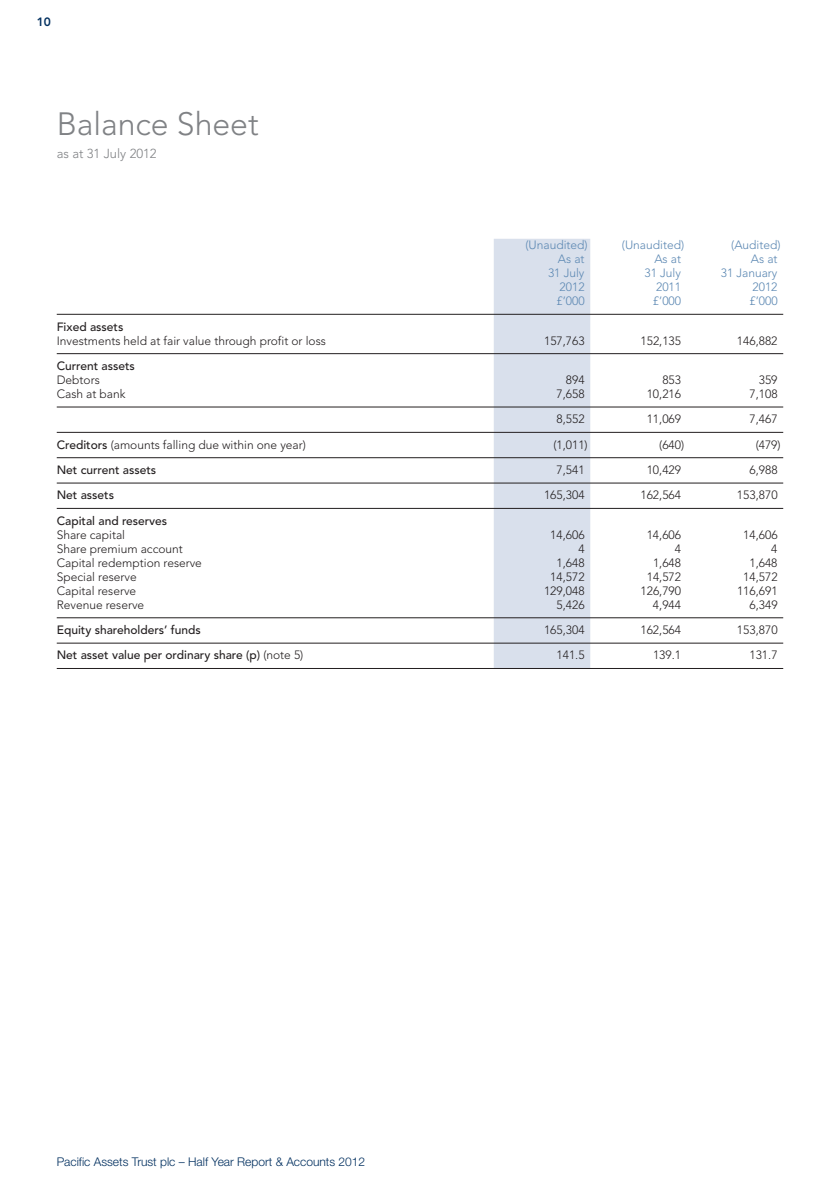
<style>
.page{position:relative;width:840px;height:1191px;background:#fff}
.page>*{position:absolute;margin:0;border:0;box-sizing:border-box;transform-origin:0 0}
.t1{font:300 32px "Avenir";color:#808285}
.t2{font:300 13px "Avenir";color:#808285}
.t3{font:300 12px "Avenir";color:#231f20}
.t4{font:500 12px "Avenir";color:#231f20}
.t5{font:300 12px "Avenir";color:#5c88b3}
.t6{font:300 12px "Helvetica Neue LT";color:#002f5f}
.t7{font:800 12px "Avenir";color:#002f5f}
.s1{font-weight:500}
.s2{font-weight:300}
</style>
<div class="page">
<div style="left:493px;top:239px;width:97px;height:429px;background:#d9e0ec"></div>
<hr style="left:57px;top:314px;width:725px;height:1px;background:#231f20">
<hr style="left:57px;top:353px;width:725px;height:1px;background:#231f20">
<hr style="left:57px;top:406px;width:725px;height:1px;background:#231f20">
<hr style="left:57px;top:432px;width:725px;height:1px;background:#231f20">
<hr style="left:57px;top:457px;width:725px;height:1px;background:#231f20">
<hr style="left:57px;top:482px;width:725px;height:1px;background:#231f20">
<hr style="left:57px;top:508px;width:725px;height:1px;background:#231f20">
<hr style="left:57px;top:617px;width:725px;height:1px;background:#231f20">
<hr style="left:57px;top:642px;width:725px;height:1px;background:#231f20">
<hr style="left:57px;top:668px;width:725px;height:1px;background:#231f20">
<p class="t7" style="left:37px;top:14px;width:16px">10</p>
<h1 class="t1" style="left:57px;top:111px;width:203px">Balance Sheet</h1>
<p class="t2" style="left:57px;top:148px;width:101px">as at 31 July 2012</p>
<p class="t5" style="left:525px;top:240px;width:64px">(Unaudited)</p>
<p class="t5" style="left:621px;top:240px;width:64px">(Unaudited)</p>
<p class="t5" style="left:730px;top:240px;width:51px">(Audited)</p>
<p class="t5" style="left:557px;top:254px;width:28px">As at</p>
<p class="t5" style="left:654px;top:254px;width:28px">As at</p>
<p class="t5" style="left:750px;top:254px;width:28px">As at</p>
<p class="t5" style="left:547px;top:268px;width:38px">31 July</p>
<p class="t5" style="left:644px;top:268px;width:38px">31 July</p>
<p class="t5" style="left:720px;top:268px;width:58px">31 January</p>
<p class="t5" style="left:559px;top:282px;width:26px">2012</p>
<p class="t5" style="left:655px;top:282px;width:26px">2011</p>
<p class="t5" style="left:752px;top:282px;width:26px">2012</p>
<p class="t5" style="left:556px;top:296px;width:30px">£’000</p>
<p class="t5" style="left:652px;top:296px;width:30px">£’000</p>
<p class="t5" style="left:749px;top:296px;width:30px">£’000</p>
<p class="t4" style="left:57px;top:319px;width:68px">Fixed assets</p>
<p class="t3" style="left:57px;top:335px;width:270px">Investments held at fair value through profit or loss</p>
<p class="t3" style="left:543px;top:335px;width:42px">157,763</p>
<p class="t3" style="left:640px;top:335px;width:42px">152,135</p>
<p class="t3" style="left:736px;top:335px;width:42px">146,882</p>
<p class="t4" style="left:57px;top:359px;width:80px">Current assets</p>
<p class="t3" style="left:57px;top:375px;width:45px">Debtors</p>
<p class="t3" style="left:565px;top:375px;width:20px">894</p>
<p class="t3" style="left:662px;top:375px;width:20px">853</p>
<p class="t3" style="left:758px;top:375px;width:20px">359</p>
<p class="t3" style="left:57px;top:389px;width:70px">Cash at bank</p>
<p class="t3" style="left:556px;top:389px;width:30px">7,658</p>
<p class="t3" style="left:646px;top:389px;width:36px">10,216</p>
<p class="t3" style="left:749px;top:389px;width:30px">7,108</p>
<p class="t3" style="left:556px;top:414px;width:30px">8,552</p>
<p class="t3" style="left:646px;top:414px;width:36px">11,069</p>
<p class="t3" style="left:749px;top:414px;width:30px">7,467</p>
<p class="t3" style="left:57px;top:439px;width:250px"><span class="s1">Creditors</span> (amounts falling due within one year)</p>
<p class="t3" style="left:553px;top:439px;width:36px">(1,011)</p>
<p class="t3" style="left:659px;top:439px;width:26px">(640)</p>
<p class="t3" style="left:755px;top:439px;width:26px">(479)</p>
<p class="t4" style="left:57px;top:463px;width:101px">Net current assets</p>
<p class="t3" style="left:556px;top:465px;width:30px">7,541</p>
<p class="t3" style="left:646px;top:465px;width:36px">10,429</p>
<p class="t3" style="left:749px;top:465px;width:30px">6,988</p>
<p class="t4" style="left:57px;top:488px;width:59px">Net assets</p>
<p class="t3" style="left:543px;top:490px;width:42px">165,304</p>
<p class="t3" style="left:640px;top:490px;width:42px">162,564</p>
<p class="t3" style="left:736px;top:490px;width:42px">153,870</p>
<p class="t4" style="left:57px;top:513px;width:112px">Capital and reserves</p>
<p class="t3" style="left:57px;top:530px;width:70px">Share capital</p>
<p class="t3" style="left:550px;top:530px;width:36px">14,606</p>
<p class="t3" style="left:646px;top:530px;width:36px">14,606</p>
<p class="t3" style="left:742px;top:530px;width:36px">14,606</p>
<p class="t3" style="left:57px;top:544px;width:128px">Share premium account</p>
<p class="t3" style="left:578px;top:544px;width:8px">4</p>
<p class="t3" style="left:674px;top:544px;width:8px">4</p>
<p class="t3" style="left:770px;top:544px;width:8px">4</p>
<p class="t3" style="left:57px;top:558px;width:147px">Capital redemption reserve</p>
<p class="t3" style="left:556px;top:558px;width:30px">1,648</p>
<p class="t3" style="left:652px;top:558px;width:30px">1,648</p>
<p class="t3" style="left:749px;top:558px;width:30px">1,648</p>
<p class="t3" style="left:57px;top:572px;width:81px">Special reserve</p>
<p class="t3" style="left:550px;top:572px;width:36px">14,572</p>
<p class="t3" style="left:646px;top:572px;width:36px">14,572</p>
<p class="t3" style="left:742px;top:572px;width:36px">14,572</p>
<p class="t3" style="left:57px;top:586px;width:81px">Capital reserve</p>
<p class="t3" style="left:543px;top:586px;width:42px">129,048</p>
<p class="t3" style="left:640px;top:586px;width:42px">126,790</p>
<p class="t3" style="left:736px;top:586px;width:42px">116,691</p>
<p class="t3" style="left:57px;top:599px;width:89px">Revenue reserve</p>
<p class="t3" style="left:556px;top:599px;width:30px">5,426</p>
<p class="t3" style="left:652px;top:599px;width:30px">4,944</p>
<p class="t3" style="left:749px;top:599px;width:30px">6,349</p>
<p class="t4" style="left:57px;top:623px;width:145px">Equity shareholders’ funds</p>
<p class="t3" style="left:543px;top:625px;width:42px">165,304</p>
<p class="t3" style="left:640px;top:625px;width:42px">162,564</p>
<p class="t3" style="left:736px;top:625px;width:42px">153,870</p>
<p class="t4" style="left:57px;top:648px;width:248px">Net asset value per ordinary share (p) <span class="s2">(note 5)</span></p>
<p class="t3" style="left:556px;top:650px;width:30px">141.5</p>
<p class="t3" style="left:652px;top:650px;width:30px">139.1</p>
<p class="t3" style="left:749px;top:650px;width:30px">131.7</p>
<p class="t6" style="left:57px;top:1157px;width:310px">Pacific Assets Trust plc – Half Year Report &amp; Accounts 2012</p>
</div>
